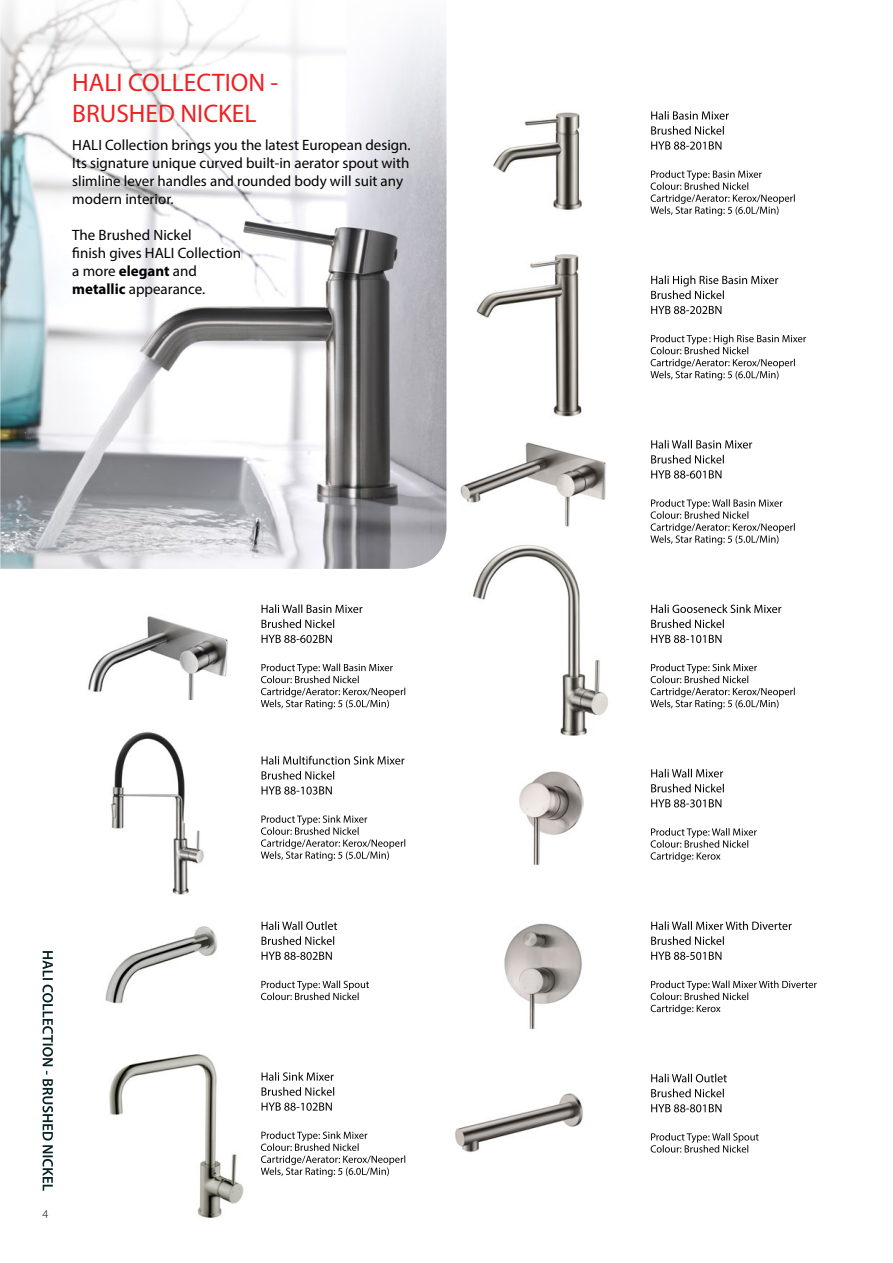
<style>
.page{position:relative;width:893px;height:1263px;background:#fff}
.page>*{position:absolute;margin:0;border:0;box-sizing:border-box;transform-origin:0 0}
.t1{font:25.5px/30.6px "Myriad Pro";color:#ed2124}
.t2{font:15px/18px "Myriad Pro";color:#000}
.t3{font:300 12px "Myriad Pro";color:#000}
.s1{font-weight:700}
</style>
<div class="page">
<img style="left:0;top:206px;width:446px;height:363px">
<svg style="left:0;top:0;width:447px;height:206px"></svg>
<svg style="left:43px;top:951px;width:10px;height:240px"></svg>
<img style="left:504px;top:923px;width:78px;height:107px">
<svg style="left:650px;top:664px;width:145px;height:45px"></svg>
<svg style="left:651px;top:635px;width:70px;height:8px"></svg>
<svg style="left:651px;top:619px;width:73px;height:9px"></svg>
<svg style="left:651px;top:604px;width:130px;height:9px"></svg>
<svg style="left:261px;top:1131px;width:144px;height:46px"></svg>
<svg style="left:262px;top:1102px;width:70px;height:9px"></svg>
<svg style="left:262px;top:1087px;width:72px;height:9px"></svg>
<svg style="left:262px;top:1072px;width:72px;height:9px"></svg>
<svg style="left:651px;top:828px;width:106px;height:34px"></svg>
<svg style="left:651px;top:799px;width:70px;height:8px"></svg>
<svg style="left:651px;top:784px;width:73px;height:8px"></svg>
<svg style="left:651px;top:769px;width:72px;height:8px"></svg>
<svg style="left:651px;top:980px;width:166px;height:34px"></svg>
<svg style="left:651px;top:952px;width:70px;height:8px"></svg>
<svg style="left:651px;top:936px;width:73px;height:9px"></svg>
<svg style="left:651px;top:921px;width:141px;height:9px"></svg>
<svg style="left:650px;top:499px;width:145px;height:46px"></svg>
<svg style="left:651px;top:470px;width:70px;height:9px"></svg>
<svg style="left:651px;top:455px;width:73px;height:9px"></svg>
<svg style="left:651px;top:440px;width:101px;height:9px"></svg>
<svg style="left:261px;top:664px;width:144px;height:45px"></svg>
<svg style="left:262px;top:635px;width:70px;height:8px"></svg>
<svg style="left:262px;top:619px;width:72px;height:9px"></svg>
<svg style="left:262px;top:604px;width:101px;height:9px"></svg>
<svg style="left:651px;top:1133px;width:108px;height:19px"></svg>
<svg style="left:651px;top:1104px;width:70px;height:8px"></svg>
<svg style="left:651px;top:1089px;width:73px;height:8px"></svg>
<svg style="left:651px;top:1074px;width:76px;height:8px"></svg>
<svg style="left:261px;top:980px;width:108px;height:20px"></svg>
<svg style="left:262px;top:952px;width:70px;height:8px"></svg>
<svg style="left:262px;top:936px;width:72px;height:9px"></svg>
<svg style="left:262px;top:921px;width:75px;height:9px"></svg>
<img style="left:473px;top:544px;width:135px;height:192px">
<img style="left:109px;top:1054px;width:135px;height:165px">
<svg style="left:650px;top:170px;width:145px;height:46px"></svg>
<svg style="left:651px;top:141px;width:70px;height:9px"></svg>
<svg style="left:651px;top:126px;width:73px;height:9px"></svg>
<svg style="left:651px;top:111px;width:78px;height:9px"></svg>
<svg style="left:650px;top:335px;width:156px;height:45px"></svg>
<svg style="left:651px;top:306px;width:70px;height:8px"></svg>
<svg style="left:651px;top:275px;width:127px;height:24px"></svg>
<svg style="left:261px;top:815px;width:144px;height:46px"></svg>
<svg style="left:262px;top:786px;width:70px;height:8px"></svg>
<svg style="left:262px;top:771px;width:72px;height:8px"></svg>
<svg style="left:262px;top:756px;width:142px;height:8px"></svg>
<img style="left:493px;top:112px;width:89px;height:98px">
<img style="left:476px;top:254px;width:106px;height:163px">
<img style="left:111px;top:732px;width:93px;height:163px">
<img style="left:519px;top:771px;width:65px;height:93px">
<img style="left:461px;top:443px;width:145px;height:84px">
<img style="left:88px;top:616px;width:140px;height:84px">
<img style="left:455px;top:1093px;width:128px;height:59px">
<img style="left:105px;top:926px;width:113px;height:78px">
<h1 class="t1" style="left:72px;top:67px;width:208px">HALI COLLECTION -<br>BRUSHED NICKEL</h1>
<p class="t2" style="left:72px;top:136px;width:340px">HALI Collection brings you the latest European design.<br>Its signature unique curved built-in aerator spout with slimline lever handles and rounded body will suit any modern interior.</p>
<p class="t2" style="left:72px;top:226px;width:170px">The Brushed Nickel<br>finish gives HALI Collection a more <span class="s1">elegant</span> and <span class="s1">metallic</span> appearance.</p>
<p class="t3" style="left:43px;top:1207px;width:7px">4</p>
</div>
